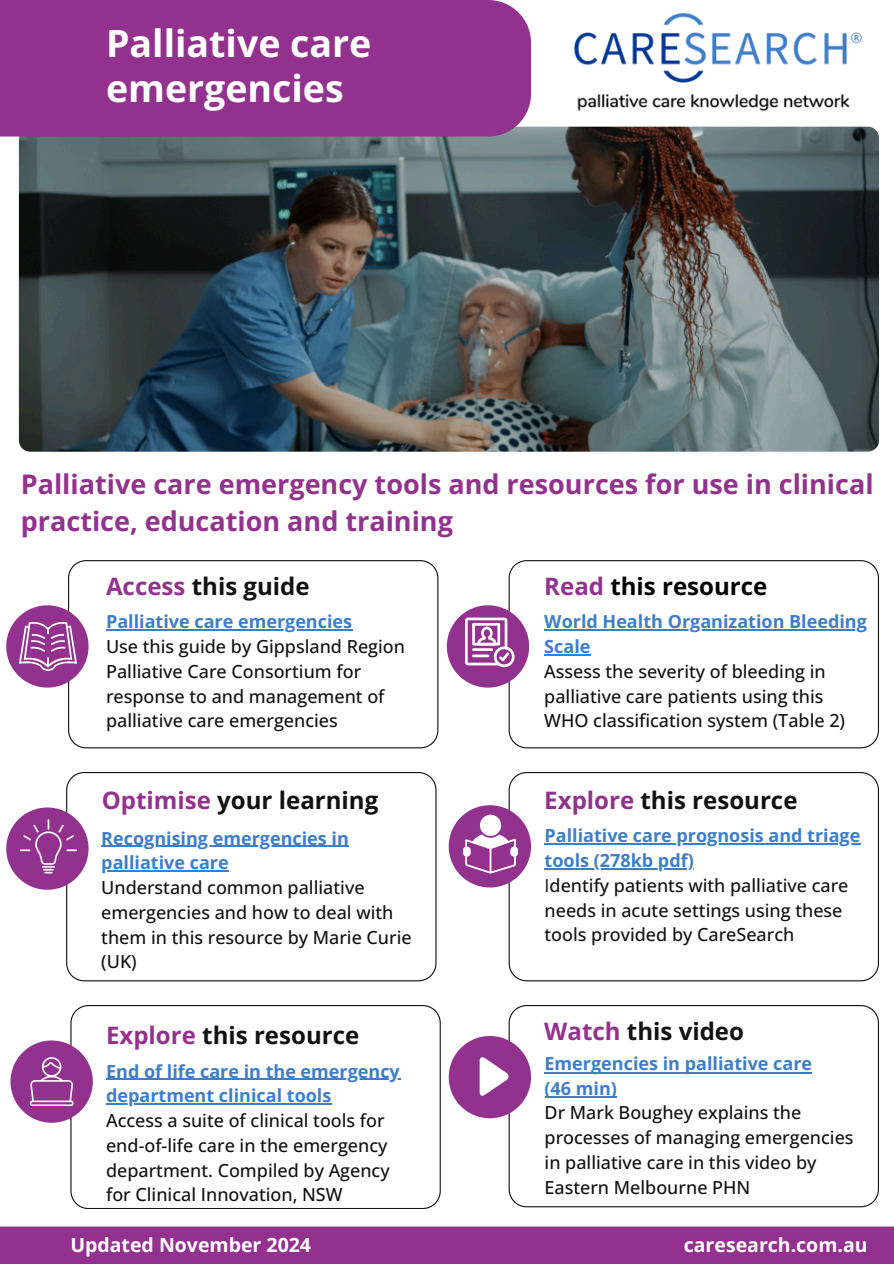
<style>
.page{position:relative;width:894px;height:1264px;background:#fff}
.page>*{position:absolute;margin:0;border:0;box-sizing:border-box;transform-origin:0 0}
.t1{font:700 37.5px/45px "Open Sans";color:#fff}
.t2{font:700 27px/37.2px "Open Sans";color:#93328e}
.t3{font:700 24px "Open Sans";color:#111}
.t4{font:700 24px "Open Sans";color:#000}
.t5{font:700 19.5px "Open Sans";color:#fff}
.t6{font:500 18px/24.8px "Open Sans";color:#111}
.t7{font:700 18px/24.8px "Open Sans";color:#3d7dca}
.s1{color:#93328e}
.s2{font-weight:400}
</style>
<div class="page">
<img style="left:19px;top:127px;width:859px;height:324px;border-radius:11px">
<div style="left:0;top:0;width:531px;height:136px;background:#93328e"></div>
<img style="left:574px;top:13px;width:288px;height:98px">
<svg style="left:68px;top:560px;width:370px;height:188px"></svg>
<div style="left:6px;top:605px;width:82px;height:82px;background:#93328e;border-radius:50%"></div>
<svg style="left:66px;top:772px;width:370px;height:209px"></svg>
<div style="left:6px;top:807px;width:82px;height:82px;background:#93328e;border-radius:50%"></div>
<svg style="left:508px;top:560px;width:370px;height:188px"></svg>
<div style="left:446px;top:605px;width:83px;height:82px;background:#93328e;border-radius:50%"></div>
<svg style="left:19px;top:622px;width:58px;height:49px"></svg>
<svg style="left:508px;top:772px;width:370px;height:209px"></svg>
<div style="left:448px;top:805px;width:83px;height:82px;background:#93328e;border-radius:50%"></div>
<svg style="left:70px;top:1005px;width:370px;height:203px"></svg>
<div style="left:10px;top:1040px;width:83px;height:82px;background:#93328e;border-radius:50%"></div>
<svg style="left:508px;top:1005px;width:370px;height:202px"></svg>
<div style="left:448px;top:1035px;width:83px;height:83px;background:#93328e;border-radius:50%"></div>
<svg style="left:463px;top:814px;width:55px;height:59px"></svg>
<svg style="left:30px;top:1057px;width:43px;height:48px"></svg>
<svg style="left:465px;top:617px;width:49px;height:50px"></svg>
<svg style="left:20px;top:819px;width:57px;height:54px"></svg>
<hr style="left:106px;top:629px;width:246px;height:1px;background:#3d7dca">
<hr style="left:101px;top:870px;width:128px;height:1px;background:#3d7dca">
<hr style="left:544px;top:629px;width:322px;height:1px;background:#3d7dca">
<hr style="left:544px;top:654px;width:46px;height:1px;background:#3d7dca">
<hr style="left:544px;top:843px;width:316px;height:1px;background:#3d7dca">
<hr style="left:544px;top:868px;width:149px;height:1px;background:#3d7dca">
<hr style="left:106px;top:1078px;width:294px;height:1px;background:#3d7dca">
<hr style="left:106px;top:1103px;width:225px;height:1px;background:#3d7dca">
<svg style="left:479px;top:1057px;width:29px;height:38px"></svg>
<div style="left:0;top:1226px;width:893px;height:37px;background:#93328e"></div>
<hr style="left:101px;top:845px;width:248px;height:1px;background:#3d7dca">
<hr style="left:544px;top:1072px;width:267px;height:1px;background:#3d7dca">
<hr style="left:544px;top:1096px;width:72px;height:1px;background:#3d7dca">
<h1 class="t1" style="left:106px;top:20px;width:267px">Palliative care emergencies</h1>
<h2 class="t2" style="left:21px;top:464px;width:854px">Palliative care emergency tools and resources for use in clinical practice, education and training</h2>
<h3 class="t3" style="left:106px;top:569px;width:205px"><span class="s1">Access</span> this guide</h3>
<p class="t7" style="left:106px;top:609px;width:247px">Palliative care emergencies</p>
<p class="t6" style="left:106px;top:633px;width:300px">Use this guide by Gippsland Region<br>Palliative Care Consortium for response to and management of palliative care emergencies</p>
<h3 class="t4" style="left:544px;top:569px;width:224px"><span class="s1">Read</span> this resource</h3>
<p class="t7" style="left:544px;top:609px;width:324px">World Health Organization Bleeding<br>Scale</p>
<p class="t6" style="left:544px;top:658px;width:302px">Assess the severity of bleeding in palliative care patients using this<br>WHO classification system (Table 2)</p>
<h3 class="t3" style="left:102px;top:783px;width:278px"><span class="s1">Optimise</span> your learning</h3>
<p class="t7" style="left:101px;top:825px;width:249px">Recognising emergencies in palliative care</p>
<p class="t6" style="left:101px;top:874px;width:312px">Understand common palliative emergencies and how to deal with them in this resource by Marie Curie (UK)</p>
<h3 class="t3" style="left:106px;top:1018px;width:254px"><span class="s1">Explore</span> this resource</h3>
<p class="t7" style="left:106px;top:1058px;width:295px">End of life care in the emergency department clinical tools</p>
<p class="t6" style="left:106px;top:1107px;width:285px">Access a suite of clinical tools for end-of-life care in the emergency department. Compiled by Agency for Clinical Innovation, NSW</p>
<h3 class="t3" style="left:544px;top:783px;width:255px"><span class="s1">Explore</span> this resource</h3>
<p class="t7" style="left:544px;top:822px;width:317px">Palliative care prognosis and triage tools (278kb pdf)</p>
<p class="t6" style="left:544px;top:872px;width:305px"><span class="s2">I</span>dentify patients with palliative care needs in acute settings using these tools provided by CareSearch</p>
<h3 class="t3" style="left:544px;top:1014px;width:201px"><span class="s1">Watch</span> this video</h3>
<p class="t7" style="left:544px;top:1050px;width:269px">Emergencies in palliative care (46 min)</p>
<p class="t6" style="left:544px;top:1099px;width:310px">Dr Mark Boughey explains the processes of managing emergencies in palliative care in this video by<br>Eastern Melbourne PHN</p>
<p class="t5" style="left:70px;top:1230px;width:242px">Updated November 2024</p>
<p class="t5" style="left:683px;top:1230px;width:185px">caresearch.com.au</p>
</div>
